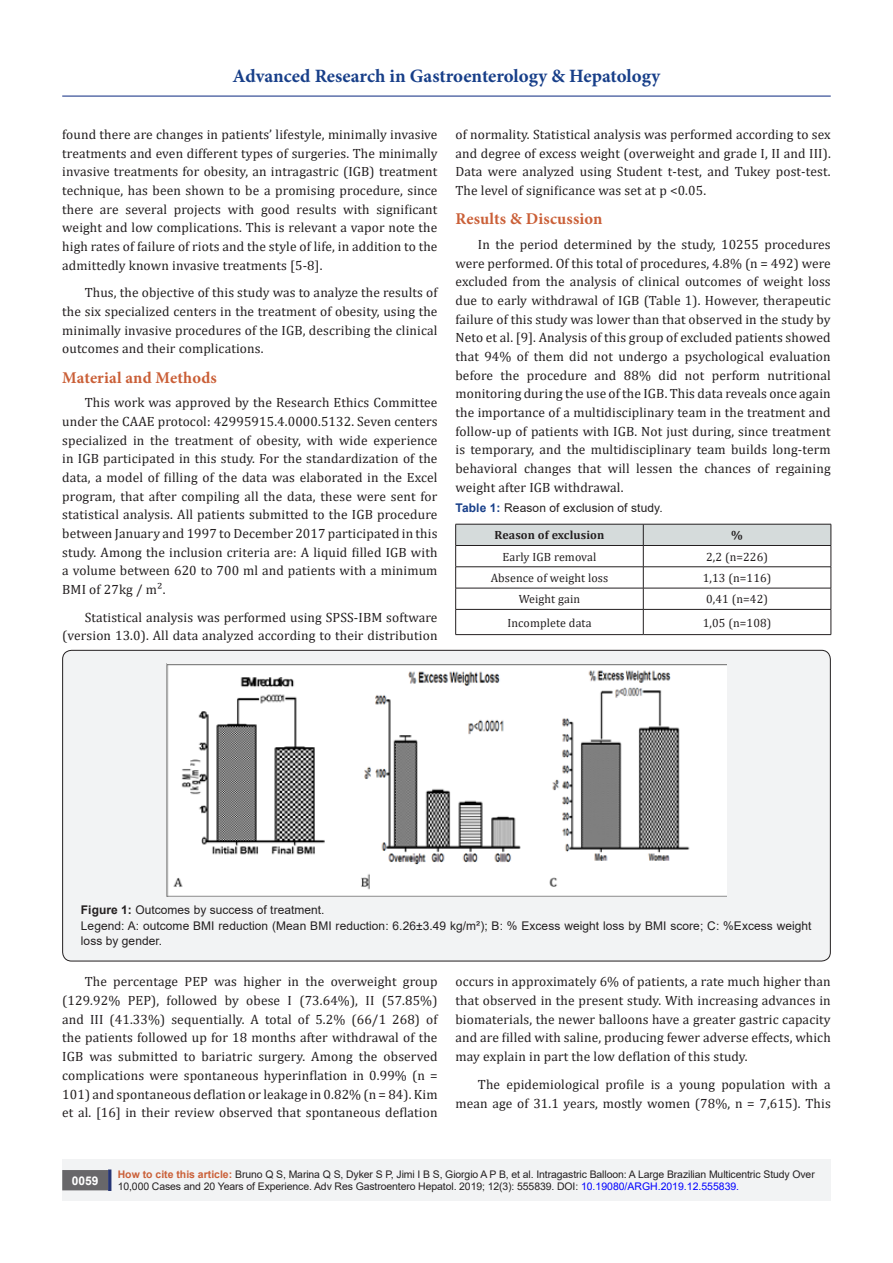
<style>
.page{position:relative;width:893px;height:1263px;background:#fff}
.page>*{position:absolute;margin:0;border:0;box-sizing:border-box;transform-origin:0 0}
.t1{font:700 18.9px "Minion Pro";color:#183f89}
.List_Paragraph{font:700 16.5px "Minion Pro";letter-spacing:.01em;color:#ca5f37}
.List_Paragraph-2{font:13.5px/18.8px "Cambria";letter-spacing:.01em;color:#231f20;text-align:justify}
.List_Paragraph-3{font:12px/15.9px "Arial";letter-spacing:.005em;color:#231f20}
.List_Paragraph-4{font:12px "Cambria";letter-spacing:.01em;color:#231f20}
.List_Paragraph-5{font:700 12px "Cambria";letter-spacing:.01em;color:#231f20}
.t2{font:700 12px "Arial";color:#fff}
.t3{font:10.5px/12.6px "Arial";letter-spacing:-.01em;color:#231f20}
.s1{font-weight:700;color:#183f89}
.s2{font-weight:700}
.s3{font-weight:700;color:#ca5f37}
.s4{color:#00f}
</style>
<div class="page">
<hr style="left:62px;top:96px;width:769px;height:1px;background:#253f8e">
<div style="left:62px;top:1160px;width:769px;height:41px;background:#f2f3f4"></div>
<div style="left:63px;top:1171px;width:44px;height:18px;background:#68676a"></div>
<div style="left:62px;top:1170px;width:46px;height:20px;border:2px solid #68676a"></div>
<div style="left:108px;top:1169px;width:3px;height:22px;background:#253474;border:2px solid #253474"></div>
<svg style="left:455px;top:524px;width:377px;height:110px"></svg>
<hr style="left:455px;top:634px;width:188px;height:1px;background:#231f20">
<hr style="left:643px;top:634px;width:188px;height:1px;background:#231f20">
<div style="left:63px;top:650px;width:767px;height:311px;background:#f2f3f4;border-radius:9px"></div>
<img style="left:167px;top:664px;width:560px;height:233px">
<h1 class="t1" style="left:233px;top:63px;width:429px">Advanced Research in Gastroenterology &amp; Hepatology</h1>
<p class="List_Paragraph-2" style="left:62px;top:125px;width:377px">found there are changes in patients’ lifestyle, minimally invasive treatments and even different types of surgeries. The minimally invasive treatments for obesity, an intragastric (IGB) treatment technique, has been shown to be a promising procedure, since there are several projects with good results with significant weight and low complications. This is relevant a vapor note the high rates of failure of riots and the style of life, in addition to the admittedly known invasive treatments [5-8].</p>
<p class="List_Paragraph-2" style="left:62px;top:283px;width:377px;text-indent:22px">Thus, the objective of this study was to analyze the results of the six specialized centers in the treatment of obesity, using the minimally invasive procedures of the IGB, describing the clinical outcomes and their complications.</p>
<p class="List_Paragraph" style="left:62px;top:366px;width:156px">Material and Methods</p>
<p class="List_Paragraph-2" style="left:62px;top:393px;width:377px;text-indent:22px">This work was approved by the Research Ethics Committee under the CAAE protocol: 42995915.4.0000.5132. Seven centers specialized in the treatment of obesity, with wide experience in IGB participated in this study. For the standardization of the data, a model of filling of the data was elaborated in the Excel program, that after compiling all the data, these were sent for statistical analysis. All patients submitted to the IGB procedure between January and 1997 to December 2017 participated in this study. Among the inclusion criteria are: A liquid filled IGB with a volume between 620 to 700 ml and patients with a minimum BMI of 27kg / m².</p>
<p class="List_Paragraph-2" style="left:62px;top:608px;width:377px;text-align:right">Statistical analysis was performed using SPSS-IBM software (version 13.0). All data analyzed according to their distribution</p>
<p class="List_Paragraph-2" style="left:455px;top:125px;width:377px">of normality. Statistical analysis was performed according to sex and degree of excess weight (overweight and grade I, II and III).<br>Data were analyzed using Student t-test, and Tukey post-test.<br>The level of significance was set at p &lt;0.05.</p>
<p class="List_Paragraph" style="left:455px;top:207px;width:149px">Results &amp; Discussion</p>
<p class="List_Paragraph-2" style="left:455px;top:235px;width:377px;text-indent:22px">In the period determined by the study, 10255 procedures were performed. Of this total of procedures, 4.8% (n = 492) were excluded from the analysis of clinical outcomes of weight loss due to early withdrawal of IGB (Table 1). However, therapeutic failure of this study was lower than that observed in the study by Neto et al. [9]. Analysis of this group of excluded patients showed that 94% of them did not undergo a psychological evaluation before the procedure and 88% did not perform nutritional monitoring during the use of the IGB. This data reveals once again the importance of a multidisciplinary team in the treatment and follow-up of patients with IGB. Not just during, since treatment is temporary, and the multidisciplinary team builds long-term behavioral changes that will lessen the chances of regaining weight after IGB withdrawal.</p>
<p class="List_Paragraph-3" style="left:455px;top:500px;width:209px"><span class="s1">Table 1:</span> Reason of exclusion of study.</p>
<p class="List_Paragraph-5" style="left:495px;top:527px;width:111px">Reason of exclusion</p>
<p class="List_Paragraph-5" style="left:731px;top:527px;width:13px">%</p>
<p class="List_Paragraph-4" style="left:503px;top:550px;width:95px">Early IGB removal</p>
<p class="List_Paragraph-4" style="left:706px;top:550px;width:63px">2,2 (n=226)</p>
<p class="List_Paragraph-4" style="left:491px;top:571px;width:119px">Absence of weight loss</p>
<p class="List_Paragraph-4" style="left:703px;top:571px;width:70px">1,13 (n=116)</p>
<p class="List_Paragraph-4" style="left:519px;top:592px;width:63px">Weight gain</p>
<p class="List_Paragraph-4" style="left:706px;top:592px;width:63px">0,41 (n=42)</p>
<p class="List_Paragraph-4" style="left:507px;top:615px;width:86px">Incomplete data</p>
<p class="List_Paragraph-4" style="left:703px;top:615px;width:70px">1,05 (n=108)</p>
<p class="List_Paragraph-3" style="left:81px;top:902px;width:732px"><span class="s2">Figure 1:</span> Outcomes by success of treatment.<br>Legend: A: outcome BMI reduction (Mean BMI reduction: 6.26±3.49 kg/m²); B: % Excess weight loss by BMI score; C: %Excess weight</p>
<p class="List_Paragraph-3" style="left:81px;top:932px;width:83px">loss by gender.</p>
<p class="List_Paragraph-2" style="left:62px;top:972px;width:377px;text-indent:22px">The percentage PEP was higher in the overweight group (129.92% PEP), followed by obese I (73.64%), II (57.85%) and III (41.33%) sequentially. A total of 5.2% (66/1 268) of the patients followed up for 18 months after withdrawal of the IGB was submitted to bariatric surgery. Among the observed complications were spontaneous hyperinflation in 0.99% (n = 101) and spontaneous deflation or leakage in 0.82% (n = 84). Kim et al. [16] in their review observed that spontaneous deflation</p>
<p class="List_Paragraph-2" style="left:455px;top:972px;width:377px">occurs in approximately 6% of patients, a rate much higher than that observed in the present study. With increasing advances in biomaterials, the newer balloons have a greater gastric capacity and are filled with saline, producing fewer adverse effects, which may explain in part the low deflation of this study.</p>
<p class="List_Paragraph-2" style="left:455px;top:1075px;width:377px;text-align:right">The epidemiological profile is a young population with a mean age of 31.1 years, mostly women (78%, n = 7,615). This</p>
<p class="t2" style="left:72px;top:1172px;width:28px">0059</p>
<p class="t3" style="left:118px;top:1168px;width:699px"><span class="s3">How to cite this article:</span> Bruno Q S, Marina Q S, Dyker S P, Jimi I B S, Giorgio A P B, et al. Intragastric Balloon: A Large Brazilian Multicentric Study Over<br>10,000 Cases and 20 Years of Experience. Adv Res Gastroentero Hepatol. 2019; 12(3): 555839. DOI: <span class="s4">10.19080/ARGH.2019.12.555839.</span></p>
</div>
